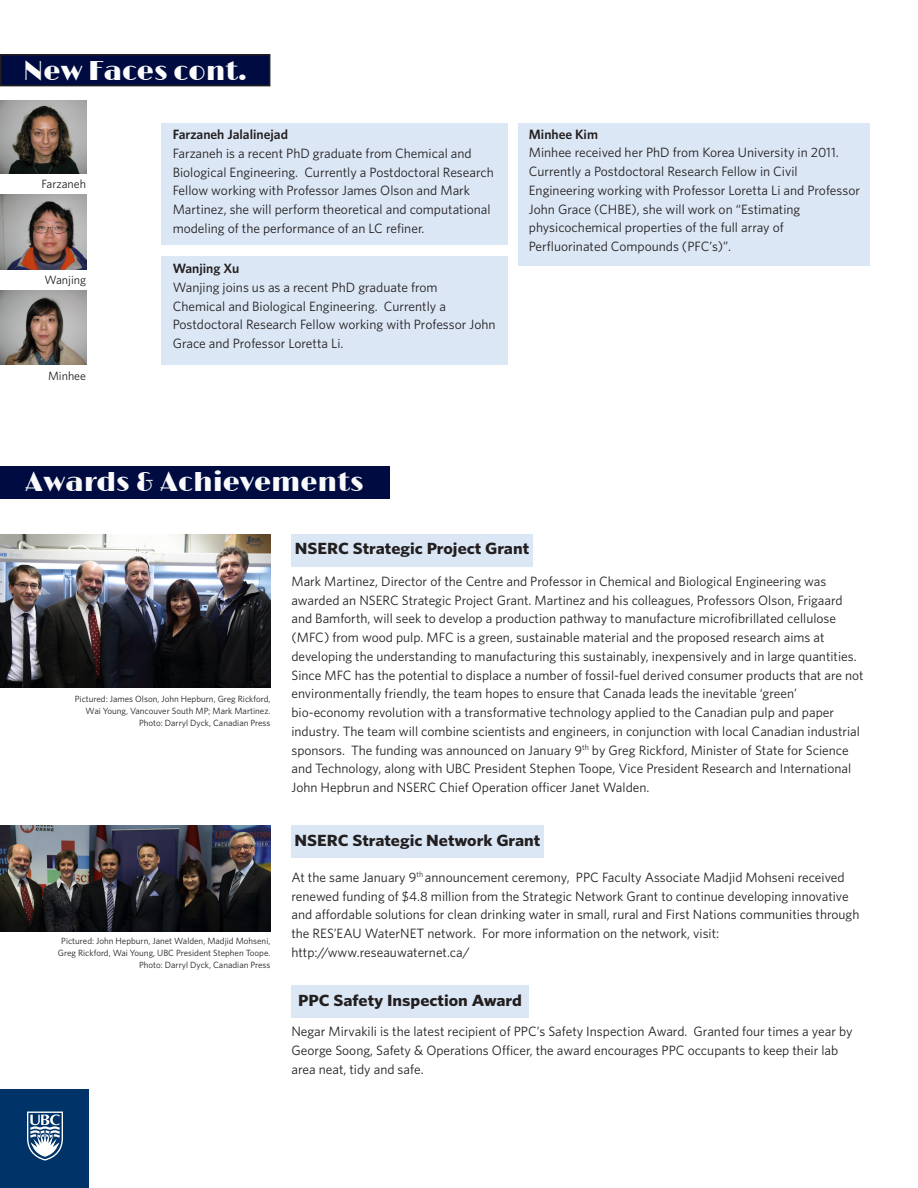
<style>
.page{position:relative;width:918px;height:1188px;background:#fff}
.page>*{position:absolute;margin:0;border:0;box-sizing:border-box;transform-origin:0 0}
.t1{font:27px "Limelight";color:#fafafa}
.t2{font:27px "Limelight";color:#fcfcfc}
.t3{font:700 16.2px "Whitney";color:#231f20;scale:1.11 1}
.t4{font:13.5px/18.8px "Whitney";color:#231f20}
.t5{font:600 13.5px "Whitney";color:#231f20}
.t6{font:12px "Whitney";color:#231f20}
.t7{font:9px/12px "Whitney";color:#231f20;text-align:right}
</style>
<div class="page">
<div style="left:161px;top:123px;width:347px;height:122px;background:#dbe7f5"></div>
<div style="left:161px;top:256px;width:347px;height:109px;background:#dbe7f5"></div>
<div style="left:518px;top:123px;width:351px;height:143px;background:#dbe7f5"></div>
<div style="left:0;top:1089px;width:88px;height:99px;background:#003367"></div>
<svg style="left:27px;top:1112px;width:36px;height:49px"></svg>
<img style="left:0;top:534px;width:270px;height:153px">
<img style="left:0;top:825px;width:270px;height:106px">
<div style="left:1px;top:55px;width:269px;height:31px;background:#000c41"></div>
<div style="left:0;top:54px;width:270px;height:32px;border:2px solid #231f20"></div>
<div style="left:0;top:466px;width:389px;height:32px;background:#000c41"></div>
<div style="left:291px;top:534px;width:242px;height:32px;background:#dbe7f5"></div>
<img style="left:0;top:291px;width:86px;height:73px">
<img style="left:0;top:195px;width:86px;height:75px">
<img style="left:0;top:101px;width:86px;height:73px">
<div style="left:291px;top:986px;width:238px;height:32px;background:#dbe7f5"></div>
<div style="left:291px;top:825px;width:253px;height:33px;background:#dbe7f5"></div>
<p class="t2" style="left:23px;top:56px;width:225px">New Faces cont.</p>
<p class="t6" style="left:41px;top:176px;width:46px">Farzaneh</p>
<p class="t6" style="left:44px;top:272px;width:43px">Wanjing</p>
<p class="t6" style="left:48px;top:368px;width:40px">Minhee</p>
<p class="t5" style="left:173px;top:125px;width:117px">Farzaneh Jalalinejad</p>
<p class="t4" style="left:173px;top:143px;width:323px">Farzaneh is a recent PhD graduate from Chemical and Biological Engineering. Currently a Postdoctoral Research Fellow working with Professor James Olson and Mark Martinez, she will perform theoretical and computational modeling of the performance of an LC refiner.</p>
<p class="t5" style="left:173px;top:259px;width:68px">Wanjing Xu</p>
<p class="t4" style="left:173px;top:278px;width:324px">Wanjing joins us as a recent PhD graduate from<br>Chemical and Biological Engineering. Currently a Postdoctoral Research Fellow working with Professor John Grace and Professor Loretta Li.</p>
<p class="t5" style="left:529px;top:125px;width:71px">Minhee Kim</p>
<p class="t4" style="left:529px;top:143px;width:333px">Minhee received her PhD from Korea University in 2011.<br>Currently a Postdoctoral Research Fellow in Civil Engineering working with Professor Loretta Li and Professor John Grace (CHBE), she will work on “Estimating physicochemical properties of the full array of Perfluorinated Compounds (PFC’s)”.</p>
<p class="t1" style="left:26px;top:466px;width:339px">Awards &amp; Achievements</p>
<p class="t7" style="left:75px;top:693px;width:197px">Pictured: James Olson, John Hepburn, Greg Rickford,<br>Wai Young, Vancouver South MP; Mark Martinez.<br>Photo: Darryl Dyck, Canadian Press</p>
<p class="t7" style="left:58px;top:935px;width:214px">Pictured: John Hepburn, Janet Walden, Madjid Mohseni,<br>Greg Rickford, Wai Young, UBC President Stephen Toope.<br>Photo: Darryl Dyck, Canadian Press</p>
<p class="t3" style="left:295px;top:538px;width:213px">NSERC Strategic Project Grant</p>
<p class="t4" style="left:291px;top:572px;width:574px">Mark Martinez, Director of the Centre and Professor in Chemical and Biological Engineering was awarded an NSERC Strategic Project Grant. Martinez and his colleagues, Professors Olson, Frigaard and Bamforth, will seek to develop a production pathway to manufacture microfibrillated cellulose (MFC) from wood pulp. MFC is a green, sustainable material and the proposed research aims at developing the understanding to manufacturing this sustainably, inexpensively and in large quantities.<br>Since MFC has the potential to displace a number of fossil-fuel derived consumer products that are not environmentally friendly, the team hopes to ensure that Canada leads the inevitable ‘green’ bio-economy revolution with a transformative technology applied to the Canadian pulp and paper industry. The team will combine scientists and engineers, in conjunction with local Canadian industrial sponsors. The funding was announced on January 9<sup>th</sup> by Greg Rickford, Minister of State for Science and Technology, along with UBC President Stephen Toope, Vice President Research and International John Hepbrun and NSERC Chief Operation officer Janet Walden.</p>
<p class="t3" style="left:295px;top:829px;width:223px">NSERC Strategic Network Grant</p>
<p class="t4" style="left:291px;top:868px;width:570px">At the same January 9<sup>th</sup> announcement ceremony, PPC Faculty Associate Madjid Mohseni received renewed funding of $4.8 million from the Strategic Network Grant to continue developing innovative and affordable solutions for clean drinking water in small, rural and First Nations communities through the RES’EAU WaterNET network. For more information on the network, visit: http://www.reseauwaternet.ca/</p>
<p class="t3" style="left:298px;top:989px;width:203px">PPC Safety Inspection Award</p>
<p class="t4" style="left:291px;top:1022px;width:563px">Negar Mirvakili is the latest recipient of PPC’s Safety Inspection Award. Granted four times a year by<br>George Soong, Safety &amp; Operations Officer, the award encourages PPC occupants to keep their lab area neat, tidy and safe.</p>
</div>
